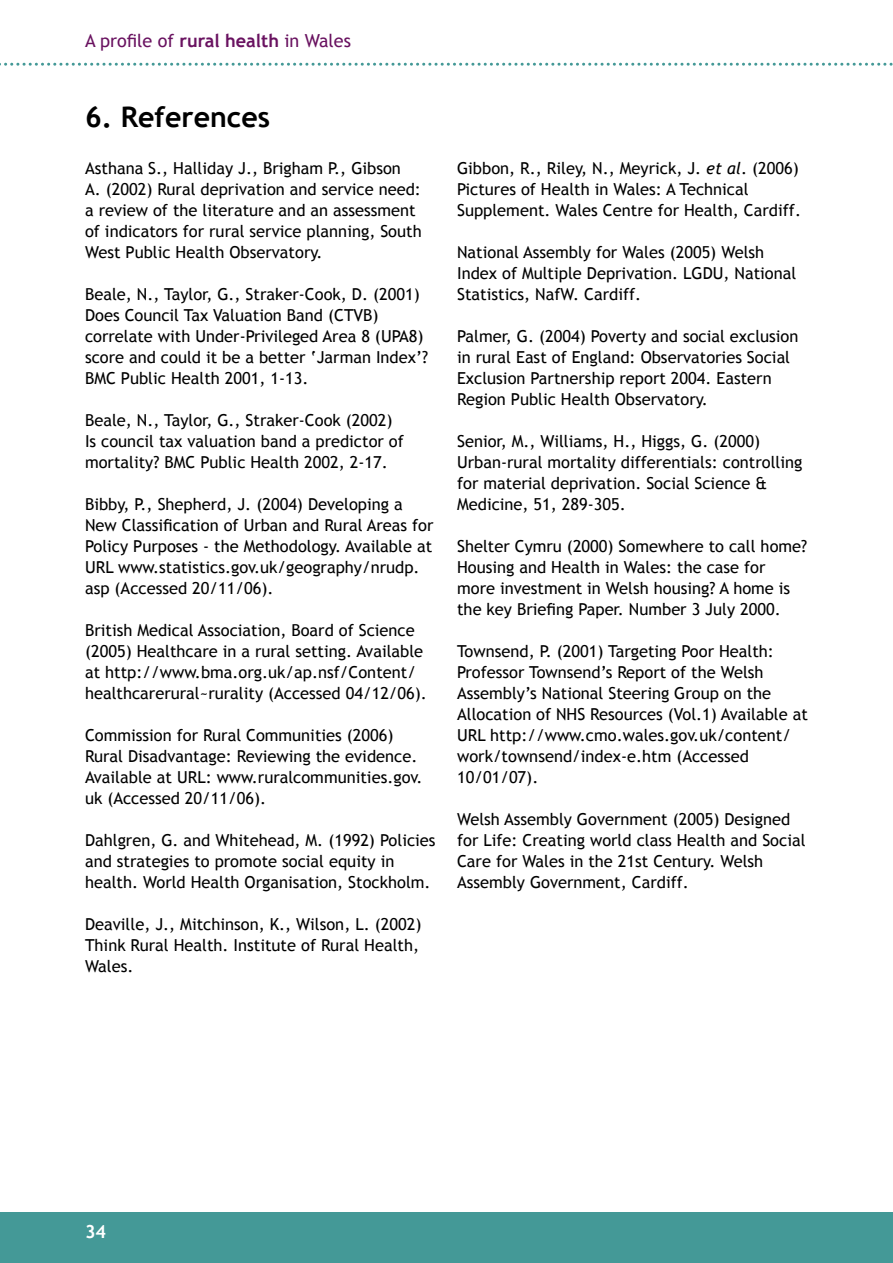
<style>
.page{position:relative;width:893px;height:1263px;background:#fff}
.page>*{position:absolute;margin:0;border:0;box-sizing:border-box;transform-origin:0 0}
.t1{font:700 28.5px "Trebuchet MS";color:#000}
.t2{font:18px "Trebuchet MS";color:#691260}
.t3{font:700 18px "Trebuchet MS";color:#fff}
.t4{font:16.5px/21px "Trebuchet MS";color:#000}
.s1{font-weight:700}
.s2{font-style:italic}
</style>
<div class="page">
<svg style="left:0;top:63px;width:893px;height:3px"></svg>
<div style="left:0;top:1212px;width:893px;height:51px;background:#449997"></div>
<p class="t2" style="left:85px;top:30px;width:267px">A profile of <span class="s1">rural health</span> in Wales</p>
<h1 class="t1" style="left:85px;top:99px;width:187px">6. References</h1>
<p class="t4" style="left:85px;top:158px;width:338px">Asthana S., Halliday J., Brigham P., Gibson<br>A. (2002) Rural deprivation and service need: a review of the literature and an assessment of indicators for rural service planning, South West Public Health Observatory.</p>
<p class="t4" style="left:85px;top:284px;width:345px">Beale, N., Taylor, G., Straker-Cook, D. (2001)<br>Does Council Tax Valuation Band (CTVB) correlate with Under-Privileged Area 8 (UPA8) score and could it be a better ‘Jarman Index’?<br>BMC Public Health 2001, 1-13.</p>
<p class="t4" style="left:85px;top:410px;width:320px">Beale, N., Taylor, G., Straker-Cook (2002)<br>Is council tax valuation band a predictor of mortality? BMC Public Health 2002, 2-17.</p>
<p class="t4" style="left:85px;top:494px;width:350px">Bibby, P., Shepherd, J. (2004) Developing a New Classification of Urban and Rural Areas for Policy Purposes - the Methodology. Available at URL www.statistics.gov.uk/geography/nrudp. asp (Accessed 20/11/06).</p>
<p class="t4" style="left:85px;top:620px;width:343px">British Medical Association, Board of Science (2005) Healthcare in a rural setting. Available at http://www.bma.org.uk/ap.nsf/Content/ healthcarerural~rurality (Accessed 04/12/06).</p>
<p class="t4" style="left:85px;top:725px;width:339px">Commission for Rural Communities (2006)<br>Rural Disadvantage: Reviewing the evidence.<br>Available at URL: www.ruralcommunities.gov. uk (Accessed 20/11/06).</p>
<p class="t4" style="left:85px;top:830px;width:352px">Dahlgren, G. and Whitehead, M. (1992) Policies and strategies to promote social equity in health. World Health Organisation, Stockholm.</p>
<p class="t4" style="left:85px;top:914px;width:338px">Deaville, J., Mitchinson, K., Wilson, L. (2002)<br>Think Rural Health. Institute of Rural Health,<br>Wales.</p>
<p class="t4" style="left:457px;top:158px;width:345px">Gibbon, R., Riley, N., Meyrick, J. <span class="s2">et al</span>. (2006)<br>Pictures of Health in Wales: A Technical<br>Supplement. Wales Centre for Health, Cardiff.</p>
<p class="t4" style="left:457px;top:242px;width:341px">National Assembly for Wales (2005) Welsh<br>Index of Multiple Deprivation. LGDU, National<br>Statistics, NafW. Cardiff.</p>
<p class="t4" style="left:457px;top:326px;width:343px">Palmer, G. (2004) Poverty and social exclusion in rural East of England: Observatories Social Exclusion Partnership report 2004. Eastern Region Public Health Observatory.</p>
<p class="t4" style="left:457px;top:431px;width:347px">Senior, M., Williams, H., Higgs, G. (2000)<br>Urban-rural mortality differentials: controlling for material deprivation. Social Science &amp; Medicine, 51, 289-305.</p>
<p class="t4" style="left:457px;top:536px;width:352px">Shelter Cymru (2000) Somewhere to call home?<br>Housing and Health in Wales: the case for more investment in Welsh housing? A home is the key Briefing Paper. Number 3 July 2000.</p>
<p class="t4" style="left:457px;top:641px;width:352px">Townsend, P. (2001) Targeting Poor Health:<br>Professor Townsend’s Report of the Welsh Assembly’s National Steering Group on the Allocation of NHS Resources (Vol.1) Available at URL http://www.cmo.wales.gov.uk/content/ work/townsend/index-e.htm (Accessed 10/01/07).</p>
<p class="t4" style="left:457px;top:809px;width:350px">Welsh Assembly Government (2005) Designed for Life: Creating world class Health and Social Care for Wales in the 21st Century. Welsh Assembly Government, Cardiff.</p>
<p class="t3" style="left:85px;top:1220px;width:23px">34</p>
</div>
